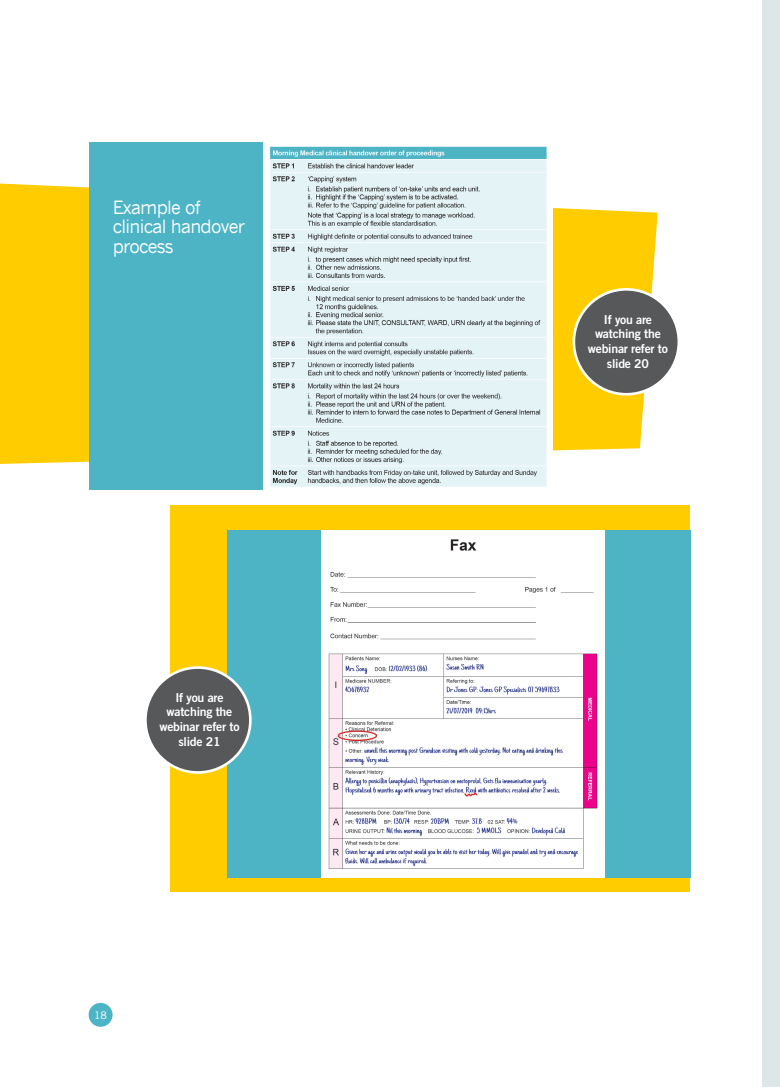
<style>
.page{position:relative;width:780px;height:1088px;background:#fff}
.page>*{position:absolute;margin:0;border:0;box-sizing:border-box;transform-origin:0 0}
.t1{font:18.25px/19.5px "News Gothic";letter-spacing:-.045em;color:#fff}
.body{font:12.25px/14.8px "Trade Gothic LT Std Bd 2";letter-spacing:-.02em;color:#fff;text-align:center}
.t2{font:10.5px "Trade Gothic LT Std";color:#fff}
</style>
<div class="page">
<div style="left:762px;top:1px;width:18px;height:1086px;background:#dde7e8"></div>
<div style="left:171px;top:505px;width:518px;height:386px;background:#fc0"></div>
<svg style="left:0;top:184px;width:657px;height:280px;background:#ffd220"></svg>
<div style="left:89px;top:142px;width:188px;height:347px;background:#4db4c6"></div>
<img style="left:263px;top:142px;width:289px;height:347px">
<div style="left:227px;top:530px;width:463px;height:347px;background:#4db4c6"></div>
<img style="left:321px;top:530px;width:283px;height:347px">
<div style="left:145px;top:667px;width:105px;height:105px;background:#57585a;border-radius:50%"></div>
<div style="left:144px;top:666px;width:108px;height:108px;border:3px solid #fff;border-radius:50%"></div>
<div style="left:574px;top:289px;width:104px;height:105px;background:#57585a;border-radius:50%"></div>
<div style="left:572px;top:288px;width:108px;height:107px;border:3px solid #fff;border-radius:50%"></div>
<div style="left:89px;top:1003px;width:24px;height:24px;background:#4db4c5;border-radius:50%"></div>
<p class="t1" style="left:113px;top:197px;width:134px">Example of clinical handover process</p>
<p class="body" style="left:159px;top:690px;width:82px">If you are watching the webinar refer to slide 21</p>
<p class="t2" style="left:94px;top:1009px;width:14px">18</p>
<p class="body" style="left:588px;top:312px;width:82px">If you are watching the webinar refer to slide 20</p>
</div>
